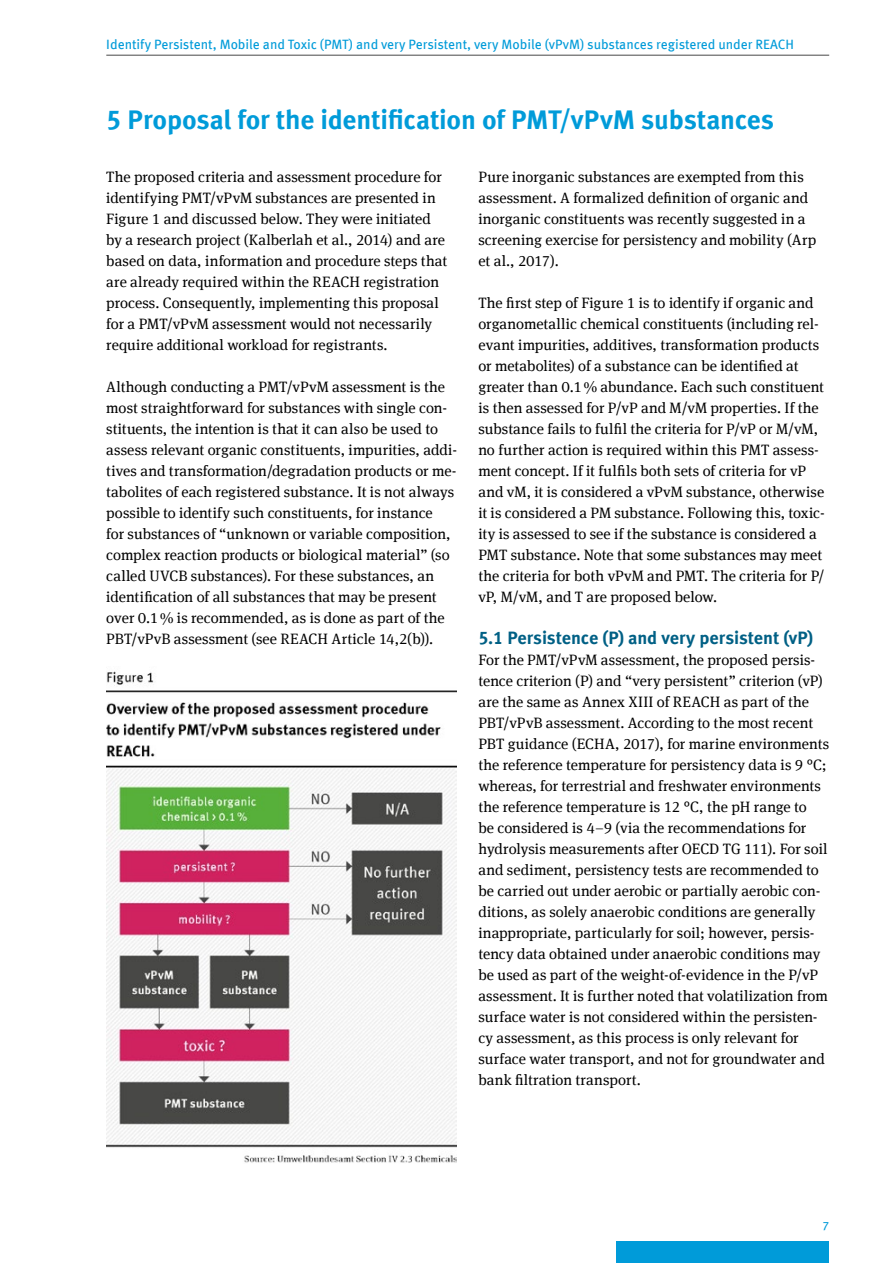
<style>
.page{position:relative;width:893px;height:1263px;background:#fff}
.page>*{position:absolute;margin:0;border:0;box-sizing:border-box;transform-origin:0 0}
.H2_Headline{font:700 27px "Meta Offc";letter-spacing:-.01em;color:#009bd9}
.H3_Subline{font:700 18px "Meta Offc";letter-spacing:-.005em;color:#006085}
.P_Text{font:15px/21px "Meta Serif Offc";letter-spacing:.005em;color:#000}
.t1{font:13.5px "Meta Offc";color:#009bd9}
.t2{font:12px "Meta Offc";color:#009bd9}
</style>
<div class="page">
<div style="left:617px;top:1242px;width:212px;height:21px;background:#009bd9"></div>
<hr style="left:106px;top:55px;width:723px;height:1px;background:#484847">
<img style="left:106px;top:671px;width:351px;height:492px">
<p class="t1" style="left:106px;top:36px;width:689px">Identify Persistent, Mobile and Toxic (PMT) and very Persistent, very Mobile (vPvM) substances registered under REACH</p>
<h2 class="H2_Headline" style="left:106px;top:104px;width:669px">5 Proposal for the identification of PMT/vPvM substances</h2>
<p class="P_Text" style="left:106px;top:166px;width:342px">The proposed criteria and assessment procedure for identifying PMT/vPvM substances are presented in Figure 1 and discussed below. They were initiated by a research project (Kalberlah et al., 2014) and are based on data, information and procedure steps that are already required within the REACH registration process. Consequently, implementing this proposal for a PMT/vPvM assessment would not necessarily require additional workload for registrants.</p>
<p class="P_Text" style="left:106px;top:376px;width:352px">Although conducting a PMT/vPvM assessment is the most straightforward for substances with single con&shy;stituents, the intention is that it can also be used to assess relevant organic constituents, impurities, addi&shy;tives and transformation/degradation products or me&shy;tabolites of each registered substance. It is not always possible to identify such constituents, for instance<br>for substances of “unknown or variable composition, complex reaction products or biological material” (so called UVCB substances). For these substances, an identification of all substances that may be present over 0.1% is recommended, as is done as part of the PBT/vPvB assessment (see REACH Article 14,2(b)).</p>
<p class="P_Text" style="left:478px;top:166px;width:340px">Pure inorganic substances are exempted from this assessment. A formalized definition of organic and inorganic constituents was recently suggested in a screening exercise for persistency and mobility (Arp et al., 2017).</p>
<p class="P_Text" style="left:478px;top:292px;width:348px">The first step of Figure 1 is to identify if organic and organometallic chemical constituents (including rel&shy;evant impurities, additives, transformation products or metabolites) of a substance can be identified at greater than 0.1% abundance. Each such constituent is then assessed for P/vP and M/vM properties. If the substance fails to fulfil the criteria for P/vP or M/vM, no further action is required within this PMT assess&shy;ment concept. If it fulfils both sets of criteria for vP and vM, it is considered a vPvM substance, otherwise it is considered a PM substance. Following this, toxic&shy;ity is assessed to see if the substance is considered a PMT substance. Note that some substances may meet the criteria for both vPvM and PMT. The criteria for P/ vP, M/vM, and T are proposed below.</p>
<h3 class="H3_Subline" style="left:478px;top:627px;width:336px">5.1 Persistence (P) and very persistent (vP)</h3>
<p class="P_Text" style="left:478px;top:649px;width:352px">For the PMT/vPvM assessment, the proposed persis&shy;tence criterion (P) and “very persistent” criterion (vP) are the same as Annex XIII of REACH as part of the PBT/vPvB assessment. According to the most recent PBT guidance (ECHA, 2017), for marine environments the reference temperature for persistency data is 9 °C; whereas, for terrestrial and freshwater environments the reference temperature is 12 °C, the pH range to<br>be considered is 4–9 (via the recommendations for hydrolysis measurements after OECD TG 111). For soil and sediment, persistency tests are recommended to be carried out under aerobic or partially aerobic con&shy;ditions, as solely anaerobic conditions are generally inappropriate, particularly for soil; however, persis&shy;tency data obtained under anaerobic conditions may be used as part of the weight-of-evidence in the P/vP assessment. It is further noted that volatilization from surface water is not considered within the persisten&shy;cy assessment, as this process is only relevant for surface water transport, and not for groundwater and bank filtration transport.</p>
<p class="t2" style="left:822px;top:1218px;width:8px">7</p>
</div>
